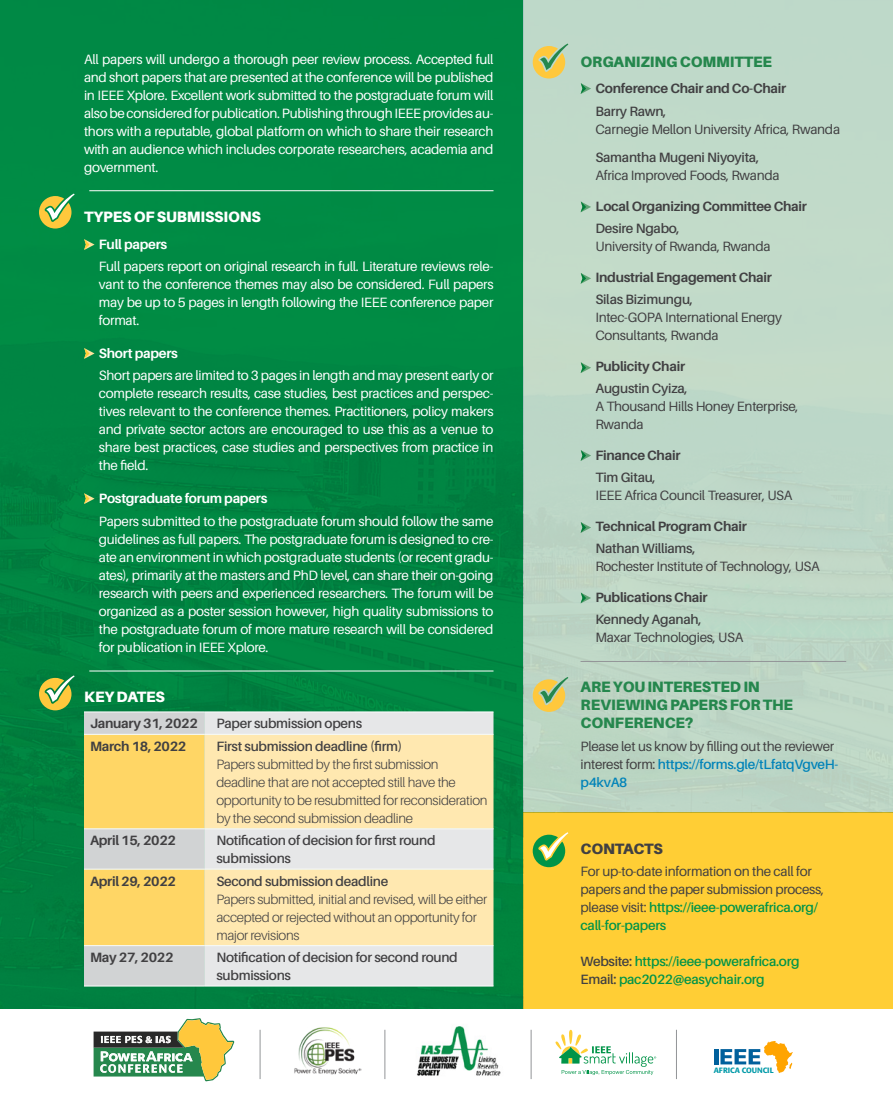
<style>
.page{position:relative;width:893px;height:1106px;background:#fff}
.page>*{position:absolute;margin:0;border:0;box-sizing:border-box;transform-origin:0 0}
.t1{font:900 15px/18px "Aileron";letter-spacing:-.01em;color:#25874d}
.t2{font:900 15px "Aileron";letter-spacing:-.01em;color:#fff}
.t3{font:900 15px "Aileron";letter-spacing:-.01em;color:#414042}
.t4{font:13.5px/18px "Aileron";letter-spacing:-.02em;color:#fff;text-align:justify}
.t5{font:13.5px/18px "Aileron";letter-spacing:-.02em;color:#414042}
.t6{font:600 13.5px/18px "Aileron";letter-spacing:-.02em;color:#414042}
.t7{font:300 13.5px/18px "Aileron";letter-spacing:-.02em;color:#414042}
.t8{font:700 13.5px "Aileron";letter-spacing:-.02em;color:#414042}
.t9{font:600 13.5px/18px "Aileron";letter-spacing:-.02em;color:#009448}
.t10{font:700 13.5px "Aileron";letter-spacing:-.02em;color:#fff}
.t11{font:500 7.65px "Formata";letter-spacing:-.015em;color:#0099a8}
.s1{font-weight:600;color:#0083b9}
.s2{font-weight:600;color:#009448}
.s3{color:#414042}
</style>
<div class="page">
<div style="left:523px;top:812px;width:370px;height:196px;background:#ffce35"></div>
<div style="left:0;top:0;width:523px;height:1008px;background:linear-gradient(to right,#008642,#008743)"></div>
<div style="left:523px;top:0;width:370px;height:812px;background:#bfd9c8"></div>
<div style="left:204px;top:712px;width:289px;height:273px;background:#e6e7e8"></div>
<svg style="left:84px;top:712px;width:120px;height:273px;background:#edd58e"></svg>
<svg style="left:204px;top:735px;width:289px;height:210px;background:#fae7ba"></svg>
<hr style="left:204px;top:711px;width:289px;height:1px;background:#fff">
<hr style="left:204px;top:734px;width:289px;height:1px;background:#fff">
<hr style="left:204px;top:828px;width:289px;height:1px;background:#fff">
<hr style="left:204px;top:869px;width:289px;height:1px;background:#fff">
<hr style="left:204px;top:945px;width:289px;height:1px;background:#fff">
<hr style="left:204px;top:985px;width:289px;height:1px;background:#fff">
<hr style="left:84px;top:711px;width:120px;height:1px;background:#fff">
<hr style="left:84px;top:734px;width:120px;height:1px;background:#fff">
<hr style="left:84px;top:828px;width:120px;height:1px;background:#fff">
<hr style="left:84px;top:869px;width:120px;height:1px;background:#fff">
<hr style="left:84px;top:945px;width:120px;height:1px;background:#fff">
<hr style="left:84px;top:985px;width:120px;height:1px;background:#fff">
<svg style="left:84px;top:239px;width:11px;height:11px"></svg>
<svg style="left:84px;top:348px;width:11px;height:11px"></svg>
<svg style="left:84px;top:493px;width:11px;height:11px"></svg>
<svg style="left:39px;top:193px;width:36px;height:35px"></svg>
<svg style="left:39px;top:675px;width:36px;height:35px"></svg>
<svg style="left:533px;top:44px;width:35px;height:34px"></svg>
<svg style="left:533px;top:677px;width:35px;height:35px"></svg>
<svg style="left:533px;top:832px;width:35px;height:35px"></svg>
<svg style="left:581px;top:83px;width:10px;height:11px"></svg>
<svg style="left:581px;top:201px;width:10px;height:11px"></svg>
<svg style="left:581px;top:273px;width:10px;height:11px"></svg>
<svg style="left:581px;top:362px;width:10px;height:11px"></svg>
<svg style="left:581px;top:450px;width:10px;height:11px"></svg>
<svg style="left:581px;top:522px;width:10px;height:11px"></svg>
<svg style="left:581px;top:592px;width:10px;height:11px"></svg>
<hr style="left:89px;top:190px;width:404px;height:1px;background:#fff">
<hr style="left:89px;top:670px;width:404px;height:1px;background:#fff">
<hr style="left:581px;top:661px;width:265px;height:1px;background:#939598">
<img style="left:417px;top:1026px;width:84px;height:50px">
<hr style="left:714px;top:1049px;width:4px;height:15px;background:#00609c">
<svg style="left:720px;top:1041px;width:73px;height:32px"></svg>
<img style="left:294px;top:1027px;width:67px;height:47px">
<svg style="left:555px;top:1029px;width:101px;height:46px"></svg>
<hr style="left:385px;top:1029px;width:1px;height:50px;background:#939598">
<hr style="left:260px;top:1029px;width:1px;height:50px;background:#939598">
<hr style="left:531px;top:1029px;width:1px;height:50px;background:#939598">
<hr style="left:676px;top:1029px;width:1px;height:50px;background:#939598">
<svg style="left:94px;top:1018px;width:140px;height:63px"></svg>
<p class="t4" style="left:84px;top:51px;width:411px">All papers will undergo a thorough peer review process. Accepted full and short papers that are presented at the conference will be published in IEEE Xplore. Excellent work submitted to the postgraduate forum will also be considered for publication. Publishing through IEEE provides au&shy;thors with a reputable, global platform on which to share their research with an audience which includes corporate researchers, academia and government.</p>
<p class="t2" style="left:84px;top:208px;width:178px">TYPES OF SUBMISSIONS</p>
<p class="t10" style="left:99px;top:237px;width:70px">Full papers</p>
<p class="t4" style="left:99px;top:258px;width:396px">Full papers report on original research in full. Literature reviews rele&shy;vant to the conference themes may also be considered. Full papers may be up to 5 pages in length following the IEEE conference paper format.</p>
<p class="t10" style="left:99px;top:346px;width:81px">Short papers</p>
<p class="t4" style="left:99px;top:367px;width:396px">Short papers are limited to 3 pages in length and may present early or complete research results, case studies, best practices and perspec&shy;tives relevant to the conference themes. Practitioners, policy makers and private sector actors are encouraged to use this as a venue to share best practices, case studies and perspectives from practice in the field.</p>
<p class="t10" style="left:99px;top:491px;width:170px">Postgraduate forum papers</p>
<p class="t4" style="left:99px;top:512px;width:396px">Papers submitted to the postgraduate forum should follow the same guidelines as full papers. The postgraduate forum is designed to cre&shy;ate an environment in which postgraduate students (or recent gradu&shy;ates), primarily at the masters and PhD level, can share their on-going research with peers and experienced researchers. The forum will be organized as a poster session however, high quality submissions to the postgraduate forum of more mature research will be considered for publication in IEEE Xplore.</p>
<p class="t2" style="left:84px;top:687px;width:82px">KEY DATES</p>
<p class="t8" style="left:90px;top:716px;width:109px">January 31, 2022</p>
<p class="t6" style="left:216px;top:714px;width:147px">Paper submission opens</p>
<p class="t8" style="left:90px;top:738px;width:98px">March 18, 2022</p>
<p class="t6" style="left:216px;top:737px;width:187px">First submission deadline (firm)</p>
<p class="t7" style="left:216px;top:755px;width:273px">Papers submitted by the first submission deadline that are not accepted still have the opportunity to be resubmitted for reconsideration by the second submission deadline</p>
<p class="t8" style="left:90px;top:833px;width:87px">April 15, 2022</p>
<p class="t6" style="left:216px;top:831px;width:221px">Notification of decision for first round submissions</p>
<p class="t8" style="left:90px;top:873px;width:87px">April 29, 2022</p>
<p class="t6" style="left:216px;top:872px;width:173px">Second submission deadline</p>
<p class="t7" style="left:216px;top:890px;width:272px">Papers submitted, initial and revised, will be either accepted or rejected without an opportunity for major revisions</p>
<p class="t8" style="left:90px;top:949px;width:85px">May 27, 2022</p>
<p class="t6" style="left:216px;top:948px;width:243px">Notification of decision for second round submissions</p>
<p class="t1" style="left:581px;top:52px;width:193px">ORGANIZING COMMITTEE</p>
<p class="t8" style="left:595px;top:81px;width:192px">Conference Chair and Co-Chair</p>
<p class="t6" style="left:595px;top:102px;width:72px">Barry Rawn,</p>
<p class="t5" style="left:595px;top:120px;width:246px">Carnegie Mellon University Africa, Rwanda</p>
<p class="t6" style="left:595px;top:149px;width:165px">Samantha Mugeni Niyoyita,</p>
<p class="t5" style="left:595px;top:167px;width:186px">Africa Improved Foods, Rwanda</p>
<p class="t8" style="left:595px;top:199px;width:213px">Local Organizing Committee Chair</p>
<p class="t6" style="left:595px;top:220px;width:86px">Desire Ngabo,</p>
<p class="t5" style="left:595px;top:238px;width:177px">University of Rwanda, Rwanda</p>
<p class="t8" style="left:595px;top:270px;width:178px">Industrial Engagement Chair</p>
<p class="t6" style="left:595px;top:291px;width:99px">Silas Bizimungu,</p>
<p class="t5" style="left:595px;top:309px;width:188px">Intec-GOPA International Energy<br>Consultants, Rwanda</p>
<p class="t8" style="left:595px;top:359px;width:91px">Publicity Chair</p>
<p class="t6" style="left:595px;top:380px;width:94px">Augustin Cyiza,</p>
<p class="t5" style="left:595px;top:398px;width:205px">A Thousand Hills Honey Enterprise,<br>Rwanda</p>
<p class="t8" style="left:595px;top:448px;width:87px">Finance Chair</p>
<p class="t6" style="left:595px;top:469px;width:62px">Tim Gitau,</p>
<p class="t5" style="left:595px;top:487px;width:199px">IEEE Africa Council Treasurer, USA</p>
<p class="t8" style="left:595px;top:519px;width:153px">Technical Program Chair</p>
<p class="t6" style="left:595px;top:540px;width:102px">Nathan Williams,</p>
<p class="t5" style="left:595px;top:558px;width:226px">Rochester Institute of Technology, USA</p>
<p class="t8" style="left:595px;top:590px;width:114px">Publications Chair</p>
<p class="t6" style="left:595px;top:611px;width:108px">Kennedy Aganah,</p>
<p class="t5" style="left:595px;top:629px;width:149px">Maxar Technologies, USA</p>
<p class="t1" style="left:581px;top:678px;width:214px">ARE YOU INTERESTED IN<br>REVIEWING PAPERS FOR THE<br>CONFERENCE?</p>
<p class="t5" style="left:581px;top:737px;width:259px">Please let us know by filling out the reviewer interest form: <span class="s1">https://forms.gle/tLfatqVgveH&shy;p4kvA8</span></p>
<p class="t3" style="left:581px;top:840px;width:84px">CONTACTS</p>
<p class="t5" style="left:581px;top:862px;width:245px">For up-to-date information on the call for papers and the paper submission process, please visit: <span class="s2">https://ieee-powerafrica.org/ call-for-papers</span></p>
<p class="t9" style="left:581px;top:952px;width:221px"><span class="s3">Website:</span> https://ieee-powerafrica.org<br><span class="s3">Email:</span> pac2022@easychair.org</p>
<p class="t11" style="left:714px;top:1065px;width:61px">AFRICA COUNCIL</p>
</div>
